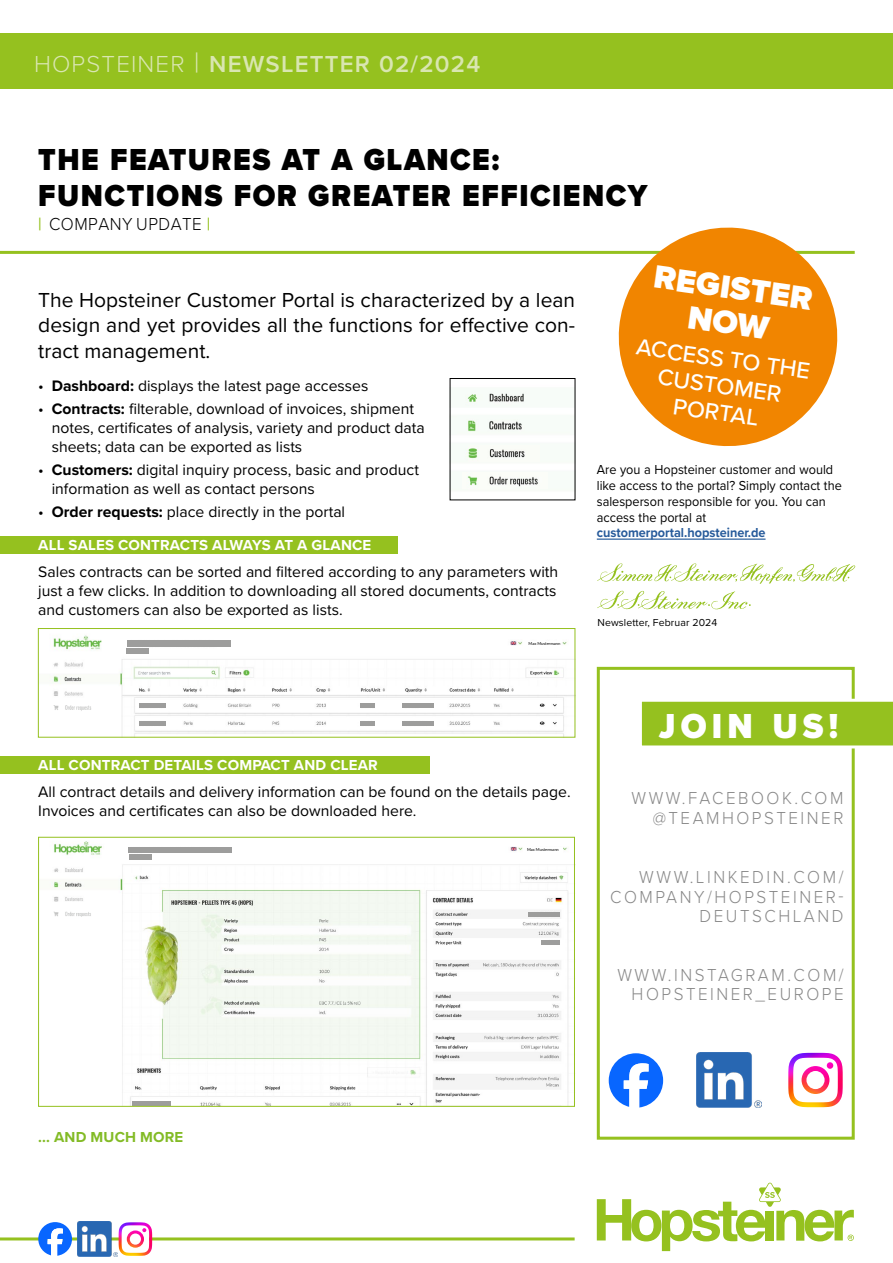
<style>
.page{position:relative;width:893px;height:1263px;background:#fff}
.page>*{position:absolute;margin:0;border:0;box-sizing:border-box;transform-origin:0 0}
.t1{font:900 36px "Proxima Nova";letter-spacing:.15em;color:#fff;scale:.94 1}
.t2{font:900 33.45px/35.4px "Proxima Nova";color:#fff;text-align:center}
.t3{font:900 31.5px/36px "Proxima Nova";letter-spacing:.05em;color:#000;scale:.94 1}
.t4{font:600 24px "Proxima Nova";letter-spacing:.05em;color:#d9e6b1}
.t5{font:500 23.55px/26.8px "Proxima Nova";color:#fff;text-align:center}
.t6{font:21px/25.2px "Proxima Nova";color:#000;text-align:justify}
.t7{font:300 18px/19.5px "Proxima Nova";letter-spacing:.15em;color:#878787;text-align:right;scale:.94 1}
.t8{font:300 18px "Proxima Nova";letter-spacing:.03em;color:#000;scale:.94 1}
.t9{font:15.75px/18.9px "Proxima Nova";color:#000}
.t10{font:700 15px "Proxima Nova";letter-spacing:.01em;color:#fff}
.t11{font:700 15px "Proxima Nova";letter-spacing:.01em;color:#83bb26}
.t12{font:13.5px/15.8px "Proxima Nova";color:#000;scale:.94 1}
.t13{font:700 13.5px "Proxima Nova";color:#275b9b;scale:.94 1}
.t14{font:10.5px "Proxima Nova";letter-spacing:.01em;color:#000}
.t15{font:4.05px "Lato";color:#000}
.s1{font-weight:300}
.s2{font-weight:300;font-size:28.5px}
.s3{font-weight:500;color:#95c11f}
.s4{font-weight:700}
</style>
<div class="page">
<img style="left:50px;top:635px;width:523px;height:100px">
<div style="left:38px;top:628px;width:537px;height:109px;border:1px solid #95c11f"></div>
<hr style="left:0;top:1237px;width:575px;height:3px;background:#95c11f">
<div style="left:0;top:33px;width:893px;height:55px;background:#95c11f"></div>
<hr style="left:0;top:251px;width:855px;height:3px;background:#95c11f">
<svg style="left:597px;top:1183px;width:257px;height:68px"></svg>
<div style="left:529px;top:641px;width:32px;height:8px;background:#fff"></div>
<hr style="left:139px;top:704px;width:27px;height:4px;background:#9d9d9c">
<hr style="left:402px;top:721px;width:32px;height:4px;background:#9d9d9c">
<hr style="left:360px;top:721px;width:15px;height:4px;background:#9d9d9c">
<hr style="left:402px;top:704px;width:32px;height:4px;background:#9d9d9c">
<hr style="left:360px;top:704px;width:15px;height:4px;background:#9d9d9c">
<hr style="left:139px;top:721px;width:27px;height:4px;background:#9d9d9c">
<div style="left:51px;top:702px;width:52px;height:11px;background:#fff"></div>
<div style="left:127px;top:641px;width:104px;height:6px;background:#9d9d9c"></div>
<div style="left:127px;top:648px;width:22px;height:5px;background:#9d9d9c"></div>
<div style="left:0;top:537px;width:398px;height:17px;background:#95c11f"></div>
<div style="left:0;top:756px;width:429px;height:17px;background:#95c11f"></div>
<hr style="left:597px;top:538px;width:168px;height:2px;background:#275b9b">
<svg style="left:38px;top:1222px;width:34px;height:34px"></svg>
<img style="left:77px;top:1222px;width:40px;height:34px">
<img style="left:119px;top:1222px;width:33px;height:34px">
<svg style="left:597px;top:563px;width:258px;height:21px"></svg>
<svg style="left:597px;top:591px;width:154px;height:19px"></svg>
<svg style="left:614px;top:227px;width:228px;height:220px;fill:#f18500"></svg>
<div style="left:597px;top:667px;width:258px;height:473px;border:3px solid #95c11f"></div>
<svg style="left:641px;top:699px;width:252px;height:49px;background:#a1c839"></svg>
<svg style="left:609px;top:1053px;width:54px;height:55px"></svg>
<img style="left:697px;top:1052px;width:65px;height:55px">
<img style="left:788px;top:1053px;width:55px;height:54px">
<img style="left:50px;top:841px;width:523px;height:263px">
<div style="left:527px;top:847px;width:35px;height:7px;background:#fff"></div>
<div style="left:129px;top:847px;width:103px;height:6px;background:#9d9d9c"></div>
<div style="left:129px;top:854px;width:22px;height:5px;background:#9d9d9c"></div>
<div style="left:528px;top:912px;width:31px;height:5px;background:#9d9d9c"></div>
<hr style="left:541px;top:940px;width:18px;height:4px;background:#9d9d9c">
<hr style="left:133px;top:1101px;width:38px;height:4px;background:#9d9d9c">
<div style="left:41px;top:988px;width:78px;height:124px;background:#fff"></div>
<div style="left:50px;top:907px;width:52px;height:13px;background:#fff"></div>
<img style="left:54px;top:911px;width:37px;height:6px">
<div style="left:38px;top:837px;width:537px;height:269px;border:1px solid #95c11f"></div>
<svg style="left:450px;top:378px;width:125px;height:122px"></svg>
<img style="left:53px;top:705px;width:38px;height:6px">
<h3 class="t4" style="left:34px;top:46px;width:448px"><span class="s1">HOPSTEINER</span> <span class="s2">|</span> NEWSLETTER 02/2024</h3>
<h3 class="t3" style="left:38px;top:142px;width:650px">THE FEATURES AT A GLANCE:<br>FUNCTIONS FOR GREATER EFFICIENCY</h3>
<p class="t8" style="left:38px;top:211px;width:185px"><span class="s3">|</span> COMPANY UPDATE <span class="s3">|</span></p>
<h3 class="t6" style="left:38px;top:287px;width:538px">The Hopsteiner Customer Portal is characterized by a lean design and yet provides all the functions for effective con&shy;tract management.</h3>
<p class="t9" style="left:38px;top:375px;width:332px">• <span class="s4">Dashboard:</span> displays the latest page accesses</p>
<p class="t9" style="left:52px;top:399px;width:375px;text-indent:-13px">• <span class="s4">Contracts:</span> filterable, download of invoices, shipment notes, certificates of analysis, variety and product data sheets; data can be exported as lists</p>
<p class="t9" style="left:52px;top:460px;width:369px;text-indent:-13px">• <span class="s4">Customers:</span> digital inquiry process, basic and product information as well as contact persons</p>
<p class="t9" style="left:38px;top:502px;width:308px">• <span class="s4">Order requests:</span> place directly in the portal</p>
<p class="t10" style="left:38px;top:534px;width:334px">ALL SALES CONTRACTS ALWAYS AT A GLANCE</p>
<p class="t9" style="left:38px;top:561px;width:521px;text-align:justify">Sales contracts can be sorted and filtered according to any parameters with just a few clicks. In addition to downloading all stored documents, contracts and customers can also be exported as lists.</p>
<p class="t15" style="left:529px;top:640px;width:33px">Max Mustermann</p>
<h2 class="t2" style="left:657px;top:259px;width:161px;rotate:8deg">REGISTER<br>NOW</h2>
<h3 class="t5" style="left:639px;top:332px;width:177px;rotate:8deg">ACCESS TO THE<br>CUSTOMER<br>PORTAL</h3>
<p class="t12" style="left:597px;top:461px;width:262px">Are you a Hopsteiner customer and would like access to the portal? Simply contact the salesperson responsible for you. You can access the portal at</p>
<p class="t13" style="left:597px;top:523px;width:181px">customerportal.hopsteiner.de</p>
<p class="t14" style="left:598px;top:614px;width:121px">Newsletter, Februar 2024</p>
<p class="t10" style="left:38px;top:754px;width:341px">ALL CONTRACT DETAILS COMPACT AND CLEAR</p>
<p class="t9" style="left:38px;top:782px;width:534px">All contract details and delivery information can be found on the details page.<br>Invoices and certificates can also be downloaded here.</p>
<p class="t15" style="left:527px;top:846px;width:33px">Max Mustermann</p>
<h1 class="t1" style="left:659px;top:699px;width:192px">JOIN US!</h1>
<p class="t7" style="left:631px;top:787px;width:227px">WWW.FACEBOOK.COM @TEAMHOPSTEINER</p>
<p class="t7" style="left:610px;top:867px;width:250px">WWW.LINKEDIN.COM/<br>COMPANY/HOPSTEINER-<br>DEUTSCHLAND</p>
<p class="t7" style="left:617px;top:964px;width:242px">WWW.INSTAGRAM.COM/<br>HOPSTEINER_EUROPE</p>
<p class="t11" style="left:38px;top:1125px;width:147px">... AND MUCH MORE</p>
</div>
